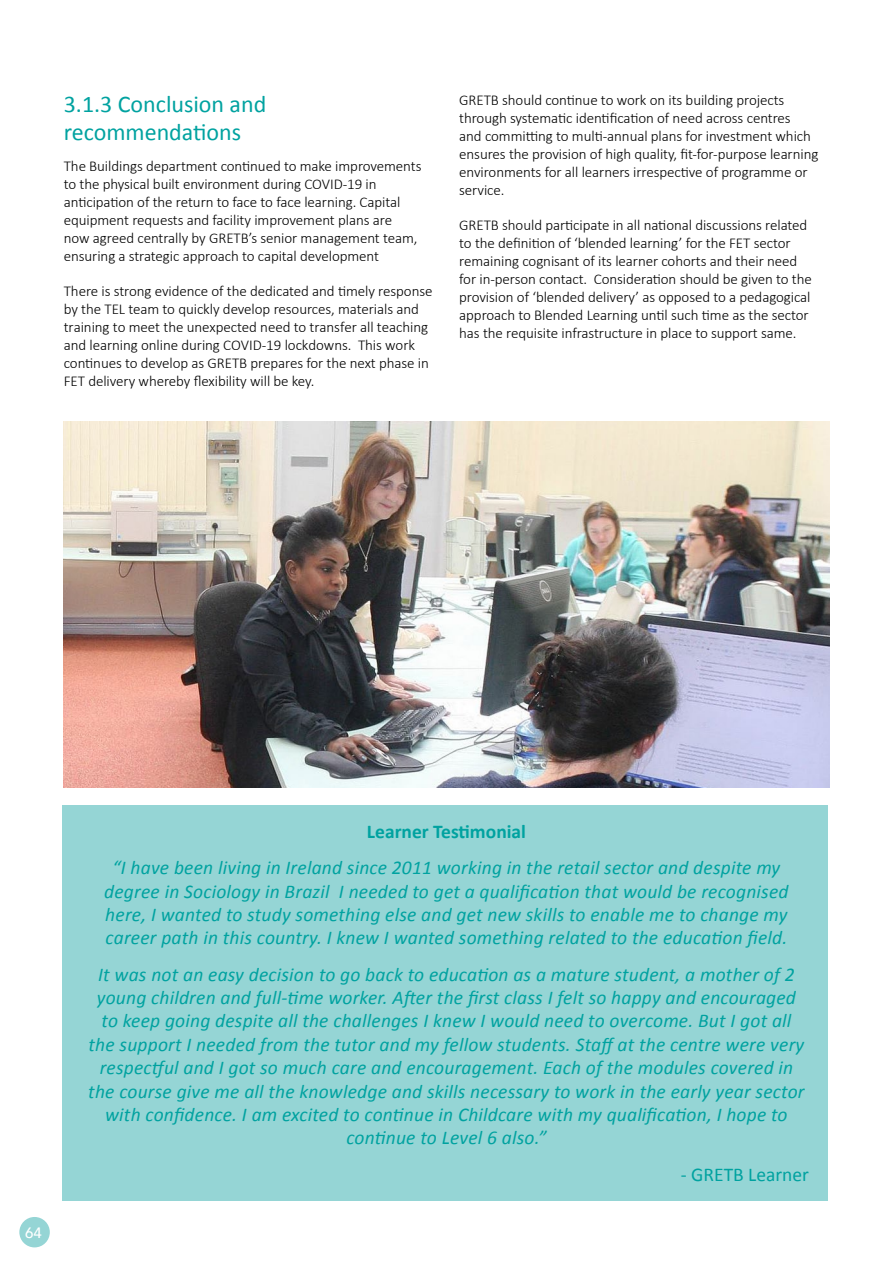
<style>
.page{position:relative;width:893px;height:1263px;background:#fff}
.page>*{position:absolute;margin:0;border:0;box-sizing:border-box;transform-origin:0 0}
.t1{font:24px/28.8px "Calibri";color:#00a2a0}
.t2{font:italic 19.5px/23.4px "Calibri";letter-spacing:.01em;color:#00a2a0;text-align:center}
.t3{font:700 19.5px "Calibri";color:#00a2a0}
.t4{font:19.5px "Calibri";color:#00a2a0}
.t5{font:300 15px/18px "Calibri";letter-spacing:-.005em;color:#000}
.t6{font:500 15px "Avenir";color:#fff}
</style>
<div class="page">
<div style="left:62px;top:805px;width:766px;height:395px;background:#95d5d5"></div>
<img style="left:64px;top:421px;width:765px;height:366px">
<div style="left:19px;top:1217px;width:31px;height:30px;background:#95d5d5;border-radius:50%"></div>
<h1 class="t1" style="left:64px;top:88px;width:204px">3.1.3 Conclusion and recommendations</h1>
<p class="t5" style="left:64px;top:157px;width:359px">The Buildings department continued to make improvements to the physical built environment during COVID-19 in anticipation of the return to face to face learning. Capital equipment requests and facility improvement plans are now agreed centrally by GRETB’s senior management team, ensuring a strategic approach to capital development</p>
<p class="t5" style="left:64px;top:282px;width:370px">There is strong evidence of the dedicated and timely response by the TEL team to quickly develop resources, materials and training to meet the unexpected need to transfer all teaching and learning online during COVID-19 lockdowns. This work continues to develop as GRETB prepares for the next phase in FET delivery whereby flexibility will be key.</p>
<p class="t5" style="left:459px;top:91px;width:361px">GRETB should continue to work on its building projects through systematic identification of need across centres<br>and committing to multi-annual plans for investment which ensures the provision of high quality, fit-for-purpose learning environments for all learners irrespective of programme or service.</p>
<p class="t5" style="left:459px;top:216px;width:354px">GRETB should participate in all national discussions related to the definition of ‘blended learning’ for the FET sector remaining cognisant of its learner cohorts and their need for in-person contact. Consideration should be given to the provision of ‘blended delivery’ as opposed to a pedagogical approach to Blended Learning until such time as the sector has the requisite infrastructure in place to support same.</p>
<p class="t6" style="left:25px;top:1219px;width:18px">64</p>
<h2 class="t3" style="left:367px;top:819px;width:161px">Learner Testimonial</h2>
<p class="t2" style="left:104px;top:855px;width:686px">“I have been living in Ireland since 2011 working in the retail sector and despite my degree in Sociology in Brazil I needed to get a qualification that would be recognised here, I wanted to study something else and get new skills to enable me to change my career path in this country. I knew I wanted something related to the education field.</p>
<p class="t2" style="left:88px;top:961px;width:718px">It was not an easy decision to go back to education as a mature student, a mother of 2 young children and full-time worker. After the first class I felt so happy and encouraged to keep going despite all the challenges I knew I would need to overcome. But I got all the support I needed from the tutor and my fellow students. Staff at the centre were very respectful and I got so much care and encouragement. Each of the modules covered in the course give me all the knowledge and skills necessary to work in the early year sector with confidence. I am excited to continue in Childcare with my qualification, I hope to continue to Level 6 also.”</p>
<h2 class="t4" style="left:681px;top:1162px;width:130px">- GRETB Learner</h2>
</div>
